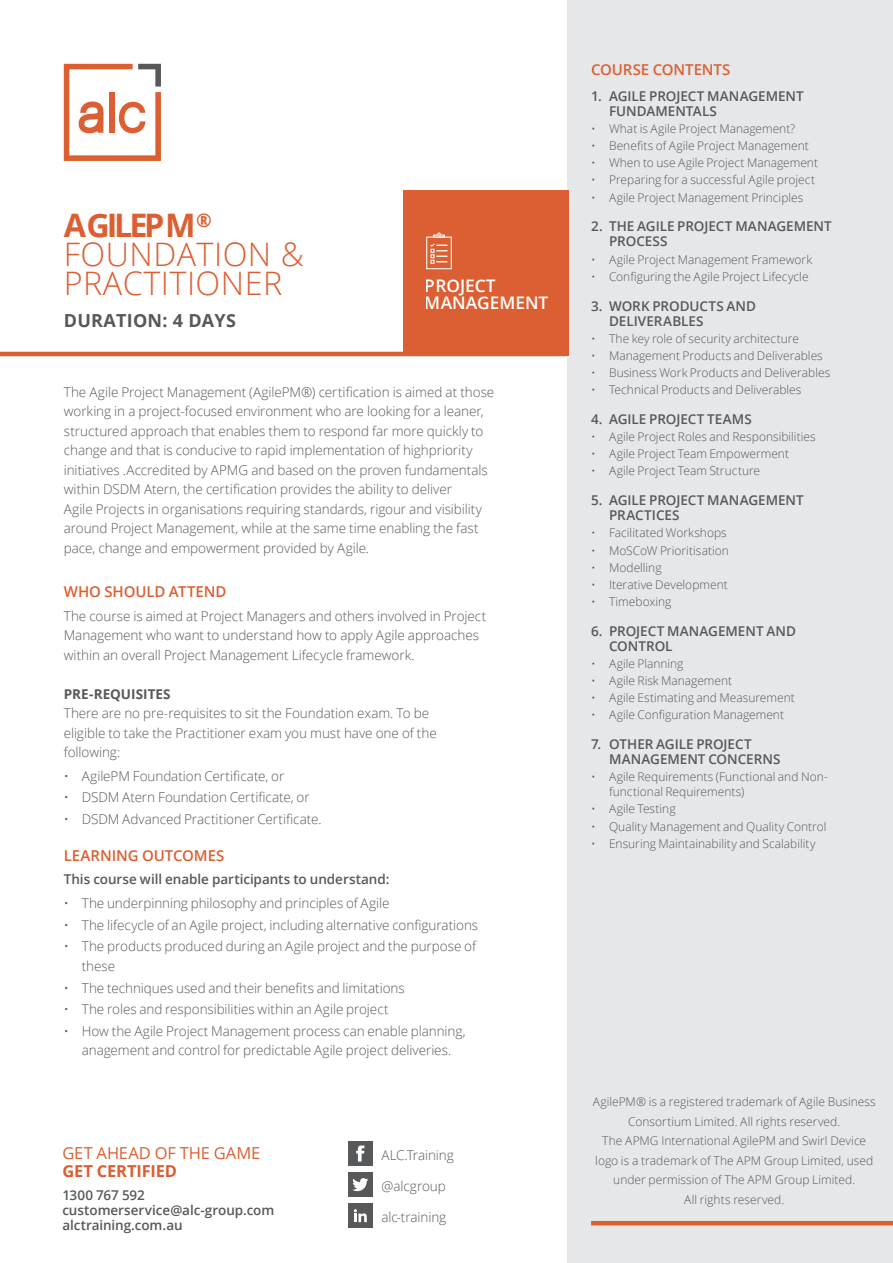
<style>
.page{position:relative;width:893px;height:1263px;background:#fff}
.page>*{position:absolute;margin:0;border:0;box-sizing:border-box;transform-origin:0 0}
.Header_1___Light_Ora{font:300 32.4px/28.8px "Open Sans";letter-spacing:.015em;color:#db5f32}
.Header_1___Bold_Oran{font:700 32.4px "Open Sans";letter-spacing:-.1em;color:#db5f32}
.Header_2_-_Bold_Grey{font:700 18px "Open Sans";letter-spacing:.015em;color:#57585a}
.t1{font:600 17.25px/17.2px "Open Sans";color:#fff}
.t2{font:16.5px "Open Sans";color:#db5f32}
.t3{font:700 16.5px "Open Sans";letter-spacing:-.01em;color:#db5f32}
.Sub_Header_-_Semibol{font:600 15px "Open Sans";letter-spacing:-.01em;color:#db5f32}
.Body_9p_-_Light_Grey{font:300 13.5px/19.5px "Open Sans";letter-spacing:-.005em;color:#57585a}
.Body_9p_-_Semibold_G{font:300 13.5px/19.5px "Open Sans";letter-spacing:-.005em;color:#57585a}
.Bullet_number{font:600 13.5px/15px "Open Sans";letter-spacing:-.005em;color:#57585a}
.Body_9p_-_Semibold_G-2{font:600 13.5px/15px "Open Sans";letter-spacing:-.005em;color:#57585a}
.Body_9p_-_Semibold_G-3{font:700 13.5px "Open Sans";letter-spacing:.005em;color:#57585a}
.Body_9p_-_Light_Grey-2{font:300 12px/19.5px "Open Sans";color:#57585a}
</style>
<div class="page">
<hr style="left:0;top:352px;width:567px;height:4px;background:#db5f32">
<div style="left:567px;top:0;width:326px;height:1263px;background:#e6e7e9"></div>
<svg style="left:64px;top:64px;width:97px;height:97px"></svg>
<hr style="left:591px;top:1221px;width:302px;height:4px;background:#db5f32">
<div style="left:403px;top:190px;width:166px;height:166px;background:#db5f32"></div>
<div style="left:426px;top:237px;width:26px;height:32px;border:1px solid #fff"></div>
<svg style="left:429px;top:232px;width:18px;height:32px"></svg>
<div style="left:348px;top:1141px;width:24px;height:25px;background:#57585a"></div>
<svg style="left:356px;top:1145px;width:8px;height:16px"></svg>
<div style="left:348px;top:1172px;width:24px;height:25px;background:#57585a"></div>
<svg style="left:352px;top:1178px;width:16px;height:13px"></svg>
<div style="left:348px;top:1203px;width:24px;height:25px;background:#57585a"></div>
<svg style="left:354px;top:1209px;width:13px;height:13px"></svg>
<p class="Header_1___Bold_Oran" style="left:64px;top:203px;width:150px">AGILEPM<sup>®</sup></p>
<p class="Header_1___Light_Ora" style="left:64px;top:239px;width:241px">FOUNDATION &amp;<br>PRACTITIONER</p>
<p class="Header_2_-_Bold_Grey" style="left:64px;top:307px;width:174px">DURATION: 4 DAYS</p>
<p class="t1" style="left:425px;top:276px;width:125px">PROJECT<br>MANAGEMENT</p>
<p class="Body_9p_-_Light_Grey" style="left:64px;top:382px;width:432px">The Agile Project Management (AgilePM®) certification is aimed at those working in a project-focused environment who are looking for a leaner, structured approach that enables them to respond far more quickly to change and that is conducive to rapid implementation of highpriority initiatives .Accredited by APMG and based on the proven fundamentals within DSDM Atern, the certification provides the ability to deliver<br>Agile Projects in organisations requiring standards, rigour and visibility around Project Management, while at the same time enabling the fast pace, change and empowerment provided by Agile.</p>
<p class="Sub_Header_-_Semibol" style="left:64px;top:581px;width:164px">WHO SHOULD ATTEND</p>
<p class="Body_9p_-_Semibold_G" style="left:64px;top:606px;width:424px">The course is aimed at Project Managers and others involved in Project<br>Management who want to understand how to apply Agile approaches within an overall Project Management Lifecycle framework.</p>
<p class="Body_9p_-_Semibold_G-3" style="left:64px;top:684px;width:108px">PRE-REQUISITES</p>
<p class="Body_9p_-_Semibold_G" style="left:64px;top:703px;width:367px">There are no pre-requisites to sit the Foundation exam. To be</p>
<p class="Body_9p_-_Semibold_G" style="left:64px;top:723px;width:375px">eligible to take the Practitioner exam you must have one of the</p>
<p class="Body_9p_-_Semibold_G" style="left:64px;top:742px;width:58px">following:</p>
<p class="Body_9p_-_Light_Grey" style="left:64px;top:766px;width:222px">• AgilePM Foundation Certificate, or</p>
<p class="Body_9p_-_Light_Grey" style="left:64px;top:787px;width:247px">• DSDM Atern Foundation Certificate, or</p>
<p class="Body_9p_-_Light_Grey" style="left:64px;top:809px;width:259px">• DSDM Advanced Practitioner Certificate.</p>
<p class="Sub_Header_-_Semibol" style="left:64px;top:845px;width:162px">LEARNING OUTCOMES</p>
<p class="Body_9p_-_Semibold_G-2" style="left:64px;top:872px;width:327px">This course will enable participants to understand:</p>
<p class="Body_9p_-_Light_Grey" style="left:64px;top:893px;width:327px">• The underpinning philosophy and principles of Agile</p>
<p class="Body_9p_-_Light_Grey" style="left:64px;top:915px;width:416px">• The lifecycle of an Agile project, including alternative configurations</p>
<p class="Body_9p_-_Light_Grey" style="left:82px;top:936px;width:396px;text-indent:-18px">• The products produced during an Agile project and the purpose of these</p>
<p class="Body_9p_-_Light_Grey" style="left:64px;top:977px;width:342px">• The techniques used and their benefits and limitations</p>
<p class="Body_9p_-_Light_Grey" style="left:64px;top:999px;width:326px">• The roles and responsibilities within an Agile project</p>
<p class="Body_9p_-_Light_Grey" style="left:64px;top:1021px;width:403px;text-align:center">• How the Agile Project Management process can enable planning, anagement and control for predictable Agile project deliveries.</p>
<p class="t2" style="left:62px;top:1141px;width:199px">GET AHEAD OF THE GAME</p>
<p class="t3" style="left:62px;top:1159px;width:116px">GET CERTIFIED</p>
<p class="Body_9p_-_Semibold_G-2" style="left:62px;top:1187px;width:213px">1300 767 592 customerservice@alc-group.com alctraining.com.au</p>
<p class="Body_9p_-_Light_Grey" style="left:381px;top:1145px;width:74px">ALC.Training</p>
<p class="Body_9p_-_Light_Grey" style="left:381px;top:1176px;width:66px">@alcgroup</p>
<p class="Body_9p_-_Light_Grey" style="left:381px;top:1207px;width:66px">alc-training</p>
<p class="Sub_Header_-_Semibol" style="left:591px;top:60px;width:141px">COURSE CONTENTS</p>
<p class="Bullet_number" style="left:609px;top:88px;width:196px;text-indent:-18px">1. AGILE PROJECT MANAGEMENT<br>FUNDAMENTALS</p>
<p class="Body_9p_-_Light_Grey-2" style="left:591px;top:119px;width:206px">• What is Agile Project Management?</p>
<p class="Body_9p_-_Light_Grey-2" style="left:591px;top:136px;width:219px">• Benefits of Agile Project Management</p>
<p class="Body_9p_-_Light_Grey-2" style="left:591px;top:153px;width:228px">• When to use Agile Project Management</p>
<p class="Body_9p_-_Light_Grey-2" style="left:591px;top:170px;width:226px">• Preparing for a successful Agile project</p>
<p class="Body_9p_-_Light_Grey-2" style="left:591px;top:187px;width:214px">• Agile Project Management Principles</p>
<p class="Bullet_number" style="left:609px;top:219px;width:224px;text-indent:-18px">2. THE AGILE PROJECT MANAGEMENT<br>PROCESS</p>
<p class="Body_9p_-_Light_Grey-2" style="left:591px;top:249px;width:223px">• Agile Project Management Framework</p>
<p class="Body_9p_-_Light_Grey-2" style="left:591px;top:266px;width:219px">• Configuring the Agile Project Lifecycle</p>
<p class="Bullet_number" style="left:609px;top:298px;width:148px;text-indent:-18px">3. WORK PRODUCTS AND<br>DELIVERABLES</p>
<p class="Body_9p_-_Light_Grey-2" style="left:591px;top:328px;width:209px">• The key role of security architecture</p>
<p class="Body_9p_-_Light_Grey-2" style="left:591px;top:345px;width:233px">• Management Products and Deliverables</p>
<p class="Body_9p_-_Light_Grey-2" style="left:591px;top:362px;width:241px">• Business Work Products and Deliverables</p>
<p class="Body_9p_-_Light_Grey-2" style="left:591px;top:380px;width:212px">• Technical Products and Deliverables</p>
<p class="Bullet_number" style="left:591px;top:411px;width:162px">4. AGILE PROJECT TEAMS</p>
<p class="Body_9p_-_Light_Grey-2" style="left:591px;top:427px;width:226px">• Agile Project Roles and Responsibilities</p>
<p class="Body_9p_-_Light_Grey-2" style="left:591px;top:444px;width:199px">• Agile Project Team Empowerment</p>
<p class="Body_9p_-_Light_Grey-2" style="left:591px;top:461px;width:171px">• Agile Project Team Structure</p>
<p class="Bullet_number" style="left:609px;top:493px;width:196px;text-indent:-18px">5. AGILE PROJECT MANAGEMENT<br>PRACTICES</p>
<p class="Body_9p_-_Light_Grey-2" style="left:591px;top:523px;width:137px">• Facilitated Workshops</p>
<p class="Body_9p_-_Light_Grey-2" style="left:591px;top:540px;width:139px">• MoSCoW Prioritisation</p>
<p class="Body_9p_-_Light_Grey-2" style="left:591px;top:557px;width:72px">• Modelling</p>
<p class="Body_9p_-_Light_Grey-2" style="left:591px;top:574px;width:138px">• Iterative Development</p>
<p class="Body_9p_-_Light_Grey-2" style="left:591px;top:591px;width:82px">• Timeboxing</p>
<p class="Bullet_number" style="left:609px;top:623px;width:188px;text-indent:-18px">6. PROJECT MANAGEMENT AND<br>CONTROL</p>
<p class="Body_9p_-_Light_Grey-2" style="left:591px;top:653px;width:94px">• Agile Planning</p>
<p class="Body_9p_-_Light_Grey-2" style="left:591px;top:671px;width:143px">• Agile Risk Management</p>
<p class="Body_9p_-_Light_Grey-2" style="left:591px;top:688px;width:205px">• Agile Estimating and Measurement</p>
<p class="Body_9p_-_Light_Grey-2" style="left:591px;top:705px;width:194px">• Agile Configuration Management</p>
<p class="Bullet_number" style="left:609px;top:736px;width:173px;text-indent:-18px">7. OTHER AGILE PROJECT<br>MANAGEMENT CONCERNS</p>
<p class="Body_9p_-_Light_Grey-2" style="left:609px;top:769px;width:220px;line-height:15px;text-indent:-18px">• Agile Requirements (Functional and Non&shy;functional Requirements)</p>
<p class="Body_9p_-_Light_Grey-2" style="left:591px;top:799px;width:86px">• Agile Testing</p>
<p class="Body_9p_-_Light_Grey-2" style="left:591px;top:816px;width:237px">• Quality Management and Quality Control</p>
<p class="Body_9p_-_Light_Grey-2" style="left:591px;top:833px;width:226px">• Ensuring Maintainability and Scalability</p>
<p class="Body_9p_-_Light_Grey-2" style="left:593px;top:1092px;width:284px;text-align:center">AgilePM® is a registered trademark of Agile Business Consortium Limited. All rights reserved.<br>The APMG International AgilePM and Swirl Device logo is a trademark of The APM Group Limited, used under permission of The APM Group Limited.<br>All rights reserved.</p>
</div>
